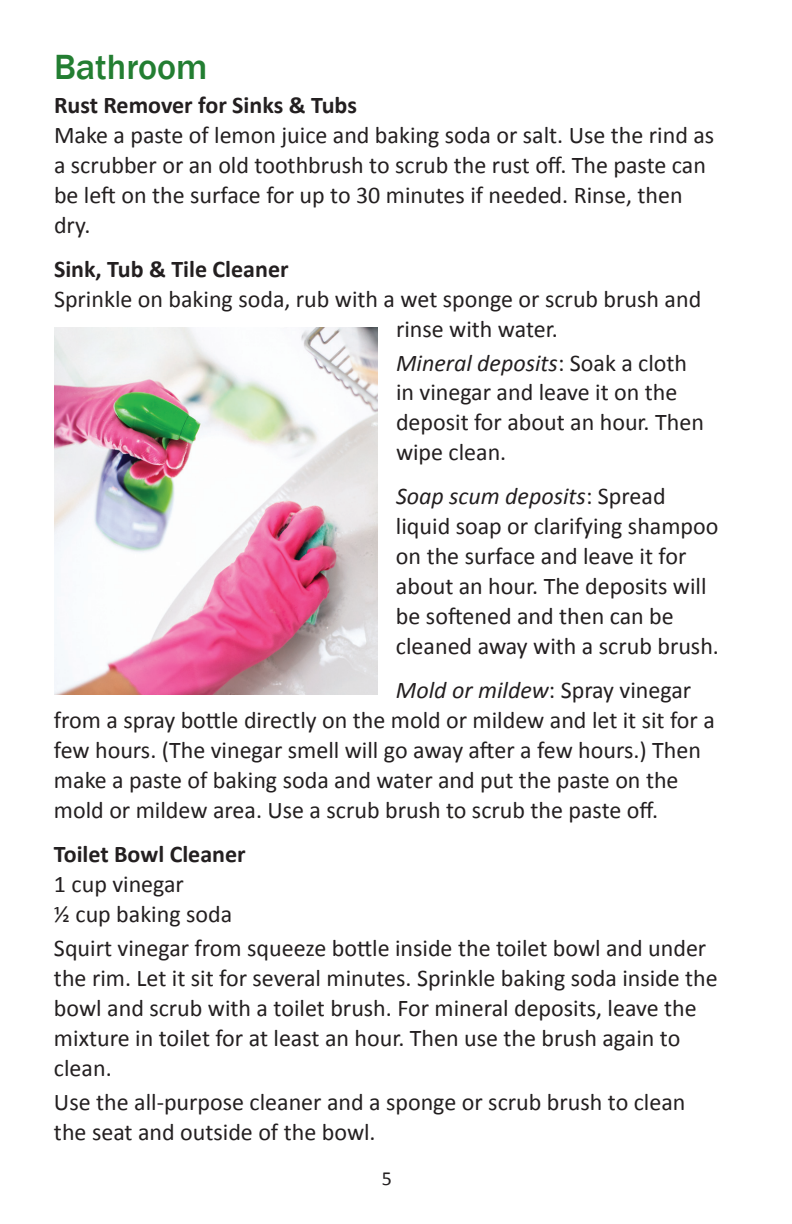
<style>
.page{position:relative;width:792px;height:1224px;background:#fff}
.page>*{position:absolute;margin:0;border:0;box-sizing:border-box;transform-origin:0 0}
.t1{font:500 36px "Franklin Gothic";color:#237e32}
.t2{font:24px/30px "Calibri";color:#231f20}
.t3{font:700 24px "Calibri";color:#231f20}
.t4{font:20px "Calibri";color:#231f20}
.s1{font-style:italic}
</style>
<div class="page">
<img style="left:54px;top:328px;width:324px;height:366px">
<h1 class="t1" style="left:54px;top:45px;width:155px">Bathroom</h1>
<p class="t3" style="left:54px;top:90px;width:304px">Rust Remover for Sinks &amp; Tubs</p>
<p class="t2" style="left:54px;top:120px;width:662px">Make a paste of lemon juice and baking soda or salt. Use the rind as a scrubber or an old toothbrush to scrub the rust off. The paste can be left on the surface for up to 30 minutes if needed. Rinse, then dry.</p>
<p class="t3" style="left:54px;top:254px;width:236px">Sink, Tub &amp; Tile Cleaner</p>
<p class="t2" style="left:396px;top:284px;width:307px;text-indent:-342px">Sprinkle on baking soda, rub with a wet sponge or scrub brush and rinse with water.</p>
<p class="t2" style="left:396px;top:349px;width:309px"><span class="s1">Mineral deposits</span>: Soak a cloth in vinegar and leave it on the deposit for about an hour. Then wipe clean.</p>
<p class="t2" style="left:396px;top:481px;width:325px"><span class="s1">Soap scum deposits</span>: Spread liquid soap or clarifying shampoo on the surface and leave it for about an hour. The deposits will be softened and then can be cleaned away with a scrub brush.</p>
<p class="t2" style="left:54px;top:675px;width:662px;text-indent:342px"><span class="s1">Mold or mildew</span>: Spray vinegar from a spray bottle directly on the mold or mildew and let it sit for a few hours. (The vinegar smell will go away after a few hours.) Then make a paste of baking soda and water and put the paste on the mold or mildew area. Use a scrub brush to scrub the paste off.</p>
<p class="t3" style="left:54px;top:839px;width:193px">Toilet Bowl Cleaner</p>
<p class="t2" style="left:54px;top:869px;width:180px">1 cup vinegar<br>½ cup baking soda</p>
<p class="t2" style="left:54px;top:933px;width:665px">Squirt vinegar from squeeze bottle inside the toilet bowl and under the rim. Let it sit for several minutes. Sprinkle baking soda inside the bowl and scrub with a toilet brush. For mineral deposits, leave the mixture in toilet for at least an hour. Then use the brush again to clean.</p>
<p class="t2" style="left:54px;top:1087px;width:633px">Use the all-purpose cleaner and a sponge or scrub brush to clean the seat and outside of the bowl.</p>
<p class="t4" style="left:382px;top:1166px;width:12px">5</p>
</div>
